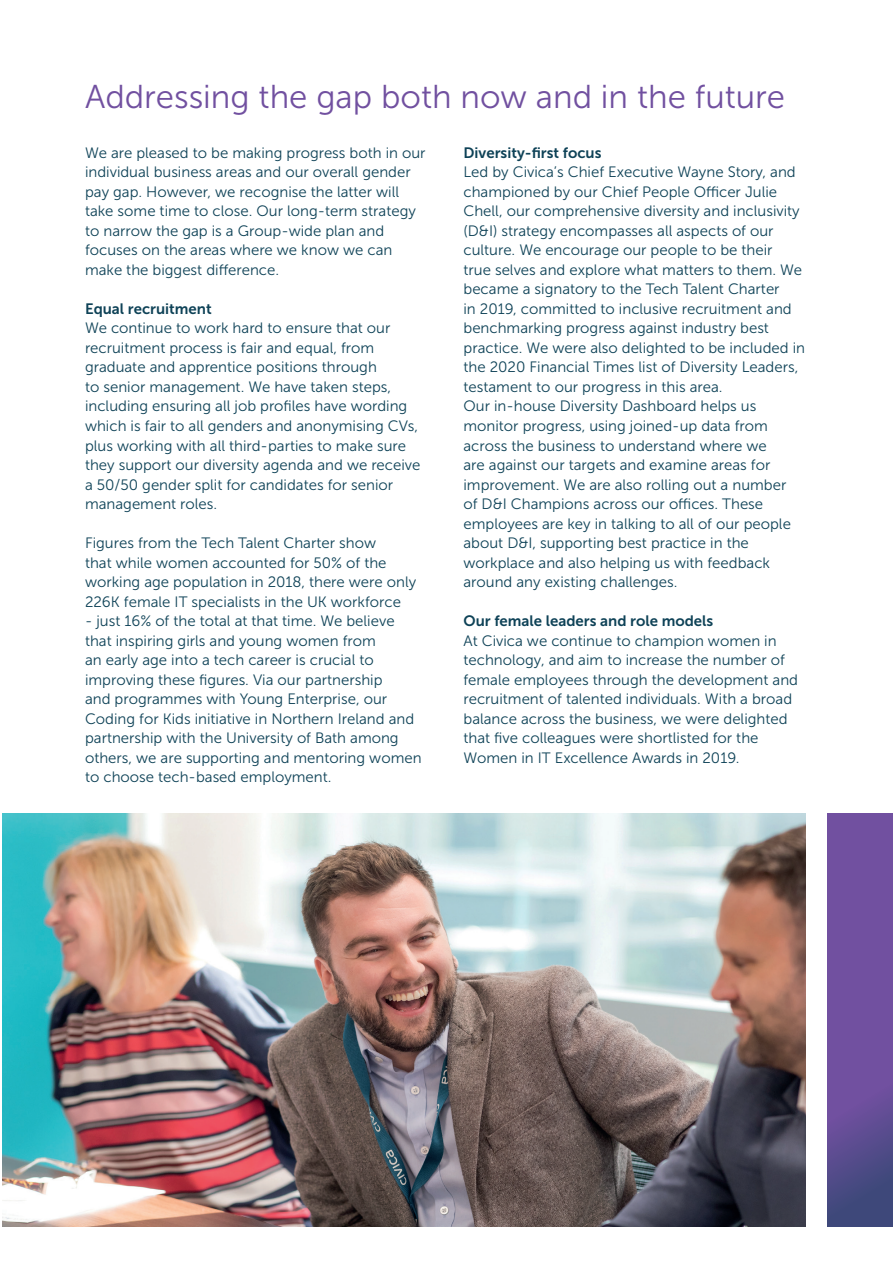
<style>
.page{position:relative;width:893px;height:1263px;background:#fff}
.page>*{position:absolute;margin:0;border:0;box-sizing:border-box;transform-origin:0 0}
.t1{font:33px "Museo Sans 300";color:#7150a0}
.t2{font:15px/19.5px "Museo Sans 300";color:#0e4257}
.t3{font:15px "Museo Sans 700";color:#0e4257}
</style>
<div class="page">
<svg style="left:827px;top:813px;width:66px;height:414px;background:#674e99"></svg>
<img style="left:3px;top:813px;width:802px;height:414px">
<h1 class="t1" style="left:85px;top:79px;width:701px">Addressing the gap both now and in the future</h1>
<p class="t2" style="left:85px;top:143px;width:342px">We are pleased to be making progress both in our individual business areas and our overall gender pay gap. However, we recognise the latter will take some time to close. Our long-term strategy to narrow the gap is a Group-wide plan and focuses on the areas where we know we can make the biggest difference.</p>
<p class="t3" style="left:85px;top:300px;width:128px">Equal recruitment</p>
<p class="t2" style="left:85px;top:319px;width:337px">We continue to work hard to ensure that our recruitment process is fair and equal, from graduate and apprentice positions through<br>to senior management. We have taken steps, including ensuring all job profiles have wording which is fair to all genders and anonymising CVs, plus working with all third-parties to make sure they support our diversity agenda and we receive a 50/50 gender split for candidates for senior management roles.</p>
<p class="t2" style="left:85px;top:533px;width:333px">Figures from the Tech Talent Charter show<br>that while women accounted for 50% of the working age population in 2018, there were only 226K female IT specialists in the UK workforce</p>
<p class="t2" style="left:85px;top:611px;width:338px">- just 16% of the total at that time. We believe that inspiring girls and young women from<br>an early age into a tech career is crucial to improving these figures. Via our partnership<br>and programmes with Young Enterprise, our Coding for Kids initiative in Northern Ireland and partnership with the University of Bath among others, we are supporting and mentoring women to choose tech-based employment.</p>
<p class="t3" style="left:463px;top:144px;width:140px">Diversity-first focus</p>
<p class="t2" style="left:463px;top:163px;width:343px">Led by Civica’s Chief Executive Wayne Story, and championed by our Chief People Officer Julie Chell, our comprehensive diversity and inclusivity (D&amp;I) strategy encompasses all aspects of our culture. We encourage our people to be their<br>true selves and explore what matters to them. We became a signatory to the Tech Talent Charter<br>in 2019, committed to inclusive recruitment and benchmarking progress against industry best practice. We were also delighted to be included in the 2020 Financial Times list of Diversity Leaders, testament to our progress in this area.<br>Our in-house Diversity Dashboard helps us monitor progress, using joined-up data from across the business to understand where we<br>are against our targets and examine areas for improvement. We are also rolling out a number<br>of D&amp;I Champions across our offices. These employees are key in talking to all of our people about D&amp;I, supporting best practice in the workplace and also helping us with feedback around any existing challenges.</p>
<p class="t3" style="left:463px;top:612px;width:251px">Our female leaders and role models</p>
<p class="t2" style="left:463px;top:631px;width:336px">At Civica we continue to champion women in technology, and aim to increase the number of female employees through the development and recruitment of talented individuals. With a broad balance across the business, we were delighted that five colleagues were shortlisted for the Women in IT Excellence Awards in 2019.</p>
</div>
